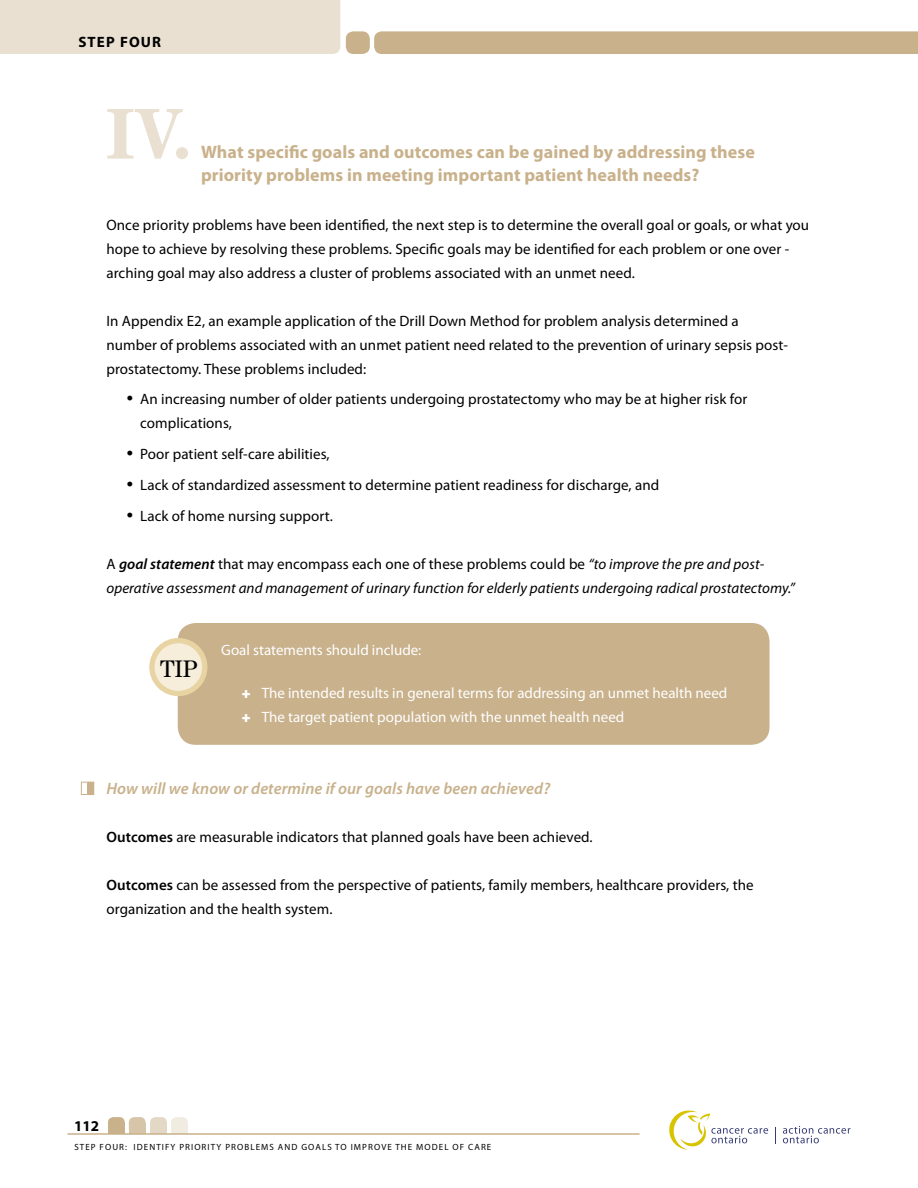
<style>
.page{position:relative;width:918px;height:1188px;background:#fff}
.page>*{position:absolute;margin:0;border:0;box-sizing:border-box;transform-origin:0 0}
.t1{font:700 72px "Century LT";color:#e9e0d1}
.t2{font:24px "Century LT";color:#000}
.t3{font:700 18px/24px "Myriad Pro";letter-spacing:.005em;color:#c8b18b}
.t4{font:italic 600 16.5px "Myriad Pro";letter-spacing:.005em;color:#c8b18b}
.t5{font:15px/24px "Myriad Pro";letter-spacing:.005em;color:#000}
.t6{font:italic 15px/24px "Myriad Pro";letter-spacing:.005em;color:#000}
.t7{font:15px/24.8px "Myriad Pro";color:#fff}
.t8{font:700 15px "Myriad Pro";letter-spacing:.075em;color:#000}
.t9{font:9px "Myriad Pro";letter-spacing:.12em;color:#000}
.s1{font-family:"Times";font-size:18px}
.s2{font-style:normal}
.s3{font-weight:600}
</style>
<div class="page">
<div style="left:374px;top:31px;width:544px;height:23px;background:#c8b18b"></div>
<svg style="left:783px;top:1126px;width:68px;height:17px"></svg>
<svg style="left:775px;top:1127px;width:1px;height:16px"></svg>
<svg style="left:669px;top:1110px;width:99px;height:40px"></svg>
<div style="left:171px;top:1117px;width:17px;height:17px;background:#f1ece2;border-radius:5px"></div>
<div style="left:171px;top:1126px;width:17px;height:8px;background:#f1ece2"></div>
<div style="left:150px;top:1117px;width:17px;height:17px;background:#e3d8c5;border-radius:5px"></div>
<div style="left:150px;top:1126px;width:17px;height:8px;background:#e3d8c5"></div>
<div style="left:129px;top:1117px;width:17px;height:17px;background:#d6c5a8;border-radius:5px"></div>
<div style="left:129px;top:1123px;width:17px;height:11px;background:#d6c5a8"></div>
<div style="left:108px;top:1117px;width:17px;height:17px;background:#c8b18b;border-radius:5px"></div>
<div style="left:108px;top:1123px;width:17px;height:11px;background:#c8b18b"></div>
<hr style="left:68px;top:1133px;width:572px;height:2px;background:#c8b18b">
<div style="left:85px;top:0;width:255px;height:54px;background:#e9e0d1"></div>
<div style="left:0;top:0;width:85px;height:54px;background:#e9e0d1"></div>
<div style="left:346px;top:31px;width:24px;height:23px;background:#c8b18b;border-radius:8px"></div>
<div style="left:178px;top:623px;width:592px;height:122px;background:#c8b18b;border-radius:18px"></div>
<div style="left:152px;top:641px;width:53px;height:53px;background:#f6edda;border-radius:50%"></div>
<div style="left:149px;top:638px;width:58px;height:58px;border:5px solid #e8d3a2;border-radius:50%"></div>
<div style="left:88px;top:782px;width:6px;height:13px;background:#c8b18b"></div>
<div style="left:81px;top:782px;width:13px;height:13px;border:1px solid #c8b18b"></div>
<p class="t8" style="left:78px;top:32px;width:84px">STEP FOUR</p>
<h1 class="t1" style="left:105px;top:91px;width:89px">IV.</h1>
<p class="t3" style="left:201px;top:139px;width:555px">What specific goals and outcomes can be gained by addressing these priority problems in meeting important patient health needs?</p>
<p class="t5" style="left:106px;top:212px;width:704px">Once priority problems have been identified, the next step is to determine the overall goal or goals, or what you hope to achieve by resolving these problems. Specific goals may be identified for each problem or one over - arching goal may also address a cluster of problems associated with an unmet need.</p>
<p class="t5" style="left:106px;top:308px;width:683px">In Appendix E2, an example application of the Drill Down Method for problem analysis determined a number of problems associated with an unmet patient need related to the prevention of urinary sepsis post&shy;prostatectomy. These problems included:</p>
<p class="t5" style="left:140px;top:387px;width:609px;text-indent:-14px"><span class="s1">•</span> An increasing number of older patients undergoing prostatectomy who may be at higher risk for complications,</p>
<p class="t5" style="left:127px;top:442px;width:205px"><span class="s1">•</span> Poor patient self-care abilities,</p>
<p class="t5" style="left:127px;top:472px;width:534px"><span class="s1">•</span> Lack of standardized assessment to determine patient readiness for discharge, and</p>
<p class="t5" style="left:127px;top:503px;width:208px"><span class="s1">•</span> Lack of home nursing support.</p>
<p class="t6" style="left:106px;top:551px;width:690px"><span class="s2">A</span> <span class="s3">goal statement</span> <span class="s2">that may encompass each one of these problems could be</span> “to improve the pre and post&shy;operative assessment and management of urinary function for elderly patients undergoing radical prostatectomy.”</p>
<h2 class="t2" style="left:160px;top:654px;width:39px">TIP</h2>
<p class="t7" style="left:221px;top:637px;width:202px">Goal statements should include:</p>
<p class="t7" style="left:262px;top:680px;width:467px">The intended results in general terms for addressing an unmet health need<br>The target patient population with the unmet health need</p>
<p class="t4" style="left:106px;top:778px;width:445px">How will we know or determine if our goals have been achieved?</p>
<p class="t5" style="left:106px;top:825px;width:488px"><span class="s3">Outcomes</span> are measurable indicators that planned goals have been achieved.</p>
<p class="t5" style="left:106px;top:873px;width:649px"><span class="s3">Outcomes</span> can be assessed from the perspective of patients, family members, healthcare providers, the organization and the health system.</p>
<p class="t8" style="left:74px;top:1116px;width:26px">112</p>
<p class="t9" style="left:74px;top:1141px;width:33px">STEP FOUR</p>
<p class="t9" style="left:125px;top:1141px;width:367px">: Identi fy Priorit y Problems and Goals to Improve the Model of Care</p>
</div>
